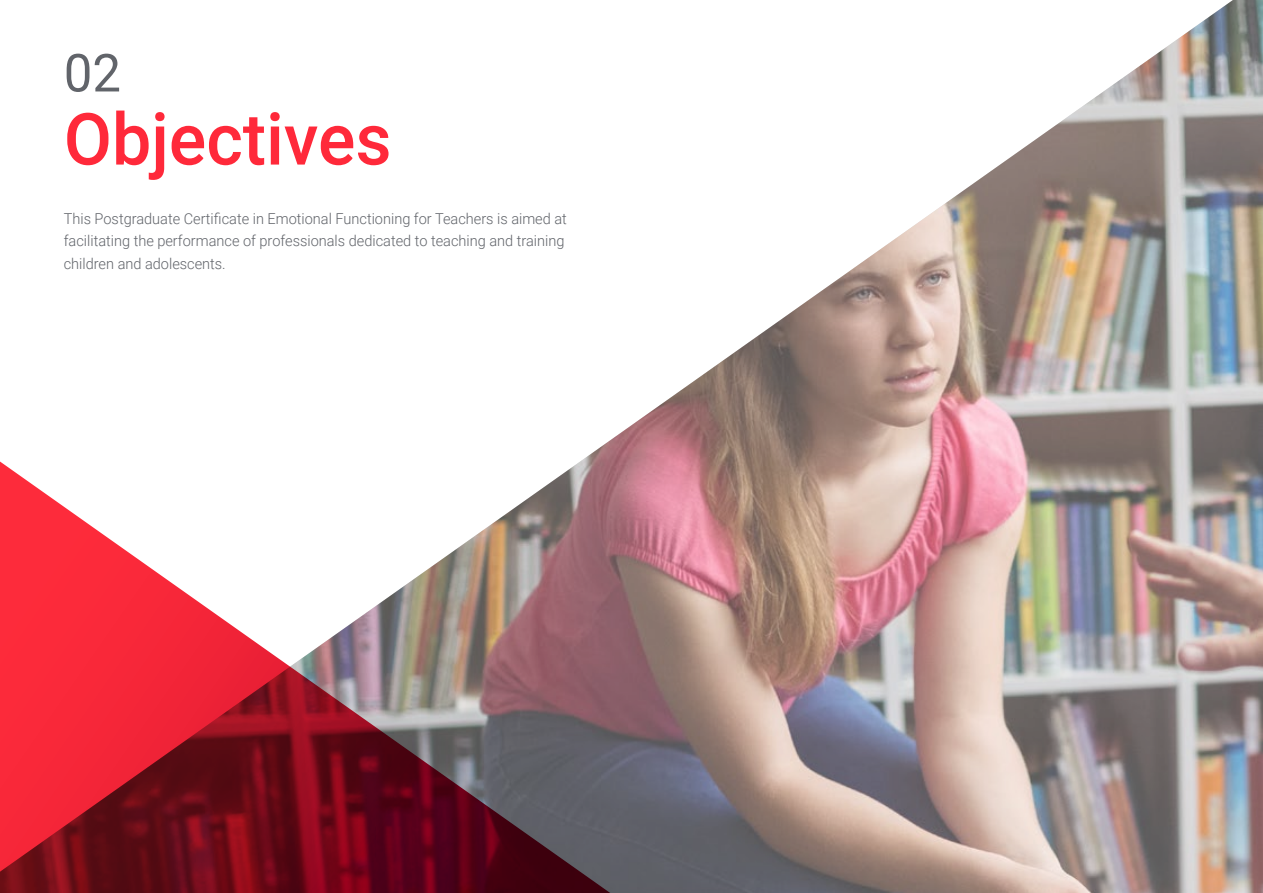
<style>
.page{position:relative;width:1263px;height:893px;background:#fff}
.page>*{position:absolute;margin:0;border:0;box-sizing:border-box;transform-origin:0 0}
.t1{font:500 72px "Roboto";color:#ff293a}
.t2{font:52.5px "Roboto";color:#61646a}
.t3{font:300 15px/22.5px "Roboto";color:#61646a}
</style>
<div class="page">
<img style="left:602px;top:0;width:661px;height:893px">
<svg style="left:0;top:446px;width:640px;height:447px"></svg>
<h2 class="t2" style="left:64px;top:36px;width:59px">02</h2>
<h1 class="t1" style="left:64px;top:89px;width:329px">Objectives</h1>
<p class="t3" style="left:64px;top:207px;width:505px">This Postgraduate Certificate in Emotional Functioning for Teachers is aimed at facilitating the performance of professionals dedicated to teaching and training children and adolescents.</p>
</div>
